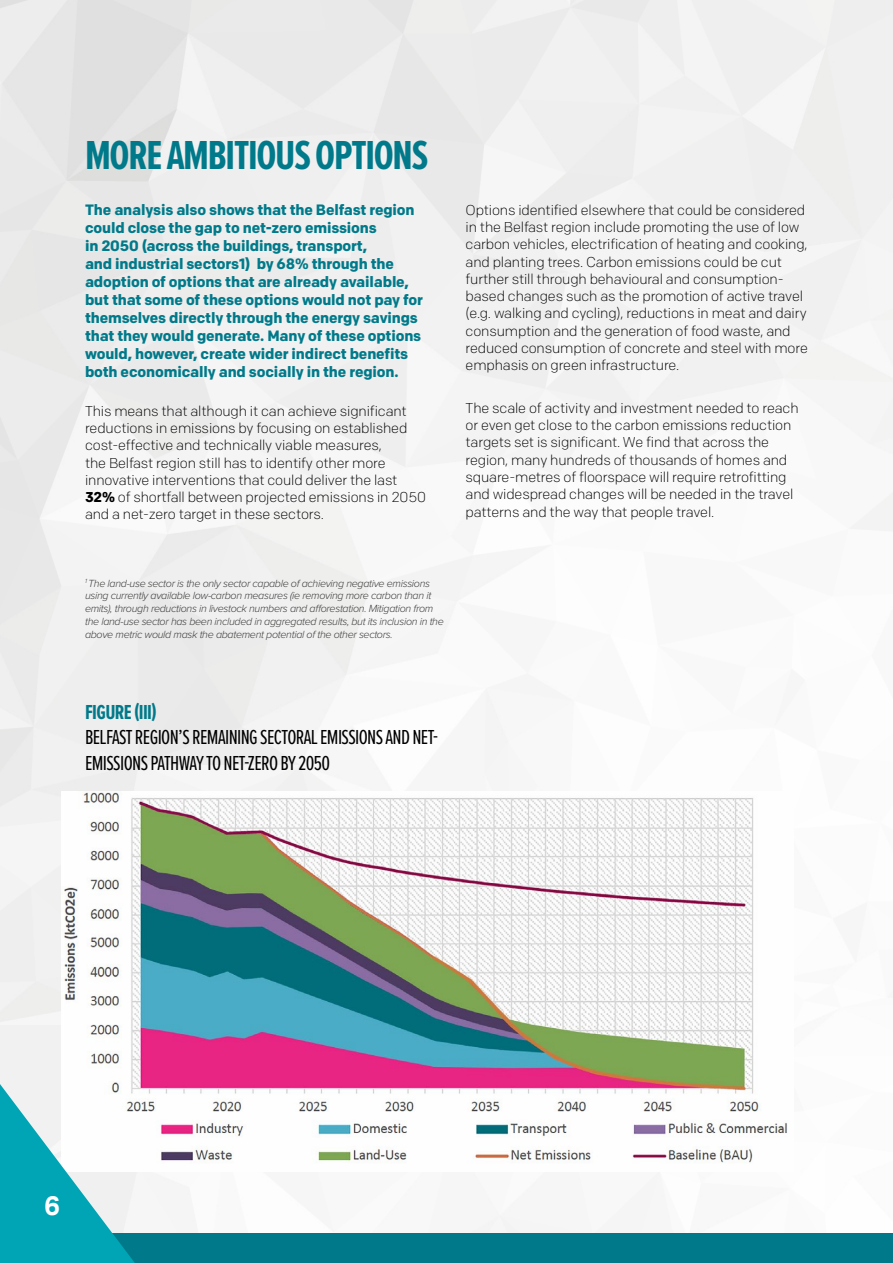
<style>
.page{position:relative;width:893px;height:1263px;background:#fff}
.page>*{position:absolute;margin:0;border:0;box-sizing:border-box;transform-origin:0 0}
.t1{font:700 42px "Proxima Nova Ex Cn";letter-spacing:-.03em;color:#007a8a}
.t2{font:700 27px "Aktiv Grotesk";color:#fff}
.t3{font:21px/25.5px "Proxima Nova Ex Cn";letter-spacing:-.03em;color:#000}
.t4{font:700 21px "Proxima Nova Ex Cn";letter-spacing:-.03em;color:#007a8a}
.t5{font:700 15px/18px "Colfax";letter-spacing:-.01em;color:#007a8a}
.t6{font:300 14.25px/17.2px "Colfax";letter-spacing:-.01em;color:#000}
.t7{font:italic 300 10.8px/12.9px "Proxima Nova";letter-spacing:-.03em;color:#3c3c3b}
.s1{font-weight:700}
</style>
<div class="page">
<img style="left:61px;top:792px;width:727px;height:372px">
<div style="left:0;top:1233px;width:893px;height:30px;background:#007a8a"></div>
<svg style="left:0;top:1067px;width:144px;height:196px"></svg>
<h1 class="t1" style="left:85px;top:125px;width:345px">MORE AMBITIOUS OPTIONS</h1>
<p class="t5" style="left:85px;top:201px;width:339px">The analysis also shows that the Belfast region could close the gap to net-zero emissions<br>in 2050 (across the buildings, transport,<br>and industrial sectors1) by 68% through the adoption of options that are already available, but that some of these options would not pay for themselves directly through the energy savings that they would generate. Many of these options would, however, create wider indirect benefits both economically and socially in the region.</p>
<p class="t6" style="left:85px;top:402px;width:342px">This means that although it can achieve significant reductions in emissions by focusing on established cost-effective and technically viable measures,<br>the Belfast region still has to identify other more innovative interventions that could deliver the last <span class="s1">32%</span> of shortfall between projected emissions in 2050 and a net-zero target in these sectors.</p>
<p class="t6" style="left:466px;top:201px;width:344px">Options identified elsewhere that could be considered in the Belfast region include promoting the use of low carbon vehicles, electrification of heating and cooking, and planting trees. Carbon emissions could be cut further still through behavioural and consumption&shy;based changes such as the promotion of active travel (e.g. walking and cycling), reductions in meat and dairy consumption and the generation of food waste, and reduced consumption of concrete and steel with more emphasis on green infrastructure.</p>
<p class="t6" style="left:466px;top:399px;width:334px">The scale of activity and investment needed to reach or even get close to the carbon emissions reduction targets set is significant. We find that across the region, many hundreds of thousands of homes and square-metres of floorspace will require retrofitting and widespread changes will be needed in the travel patterns and the way that people travel.</p>
<p class="t7" style="left:85px;top:576px;width:360px"><sup>1</sup> The land-use sector is the only sector capable of achieving negative emissions using currently available low-carbon measures (ie removing more carbon than it emits), through reductions in livestock numbers and afforestation. Mitigation from the land-use sector has been included in aggregated results, but its inclusion in the above metric would mask the abatement potential of the other sectors.</p>
<h3 class="t4" style="left:85px;top:696px;width:73px">FIGURE (III)</h3>
<h3 class="t3" style="left:85px;top:723px;width:355px">BELFAST REGION’S REMAINING SECTORAL EMISSIONS AND NET-<br>EMISSIONS PATHWAY TO NET-ZERO BY 2050</h3>
<h2 class="t2" style="left:44px;top:1190px;width:17px">6</h2>
</div>
